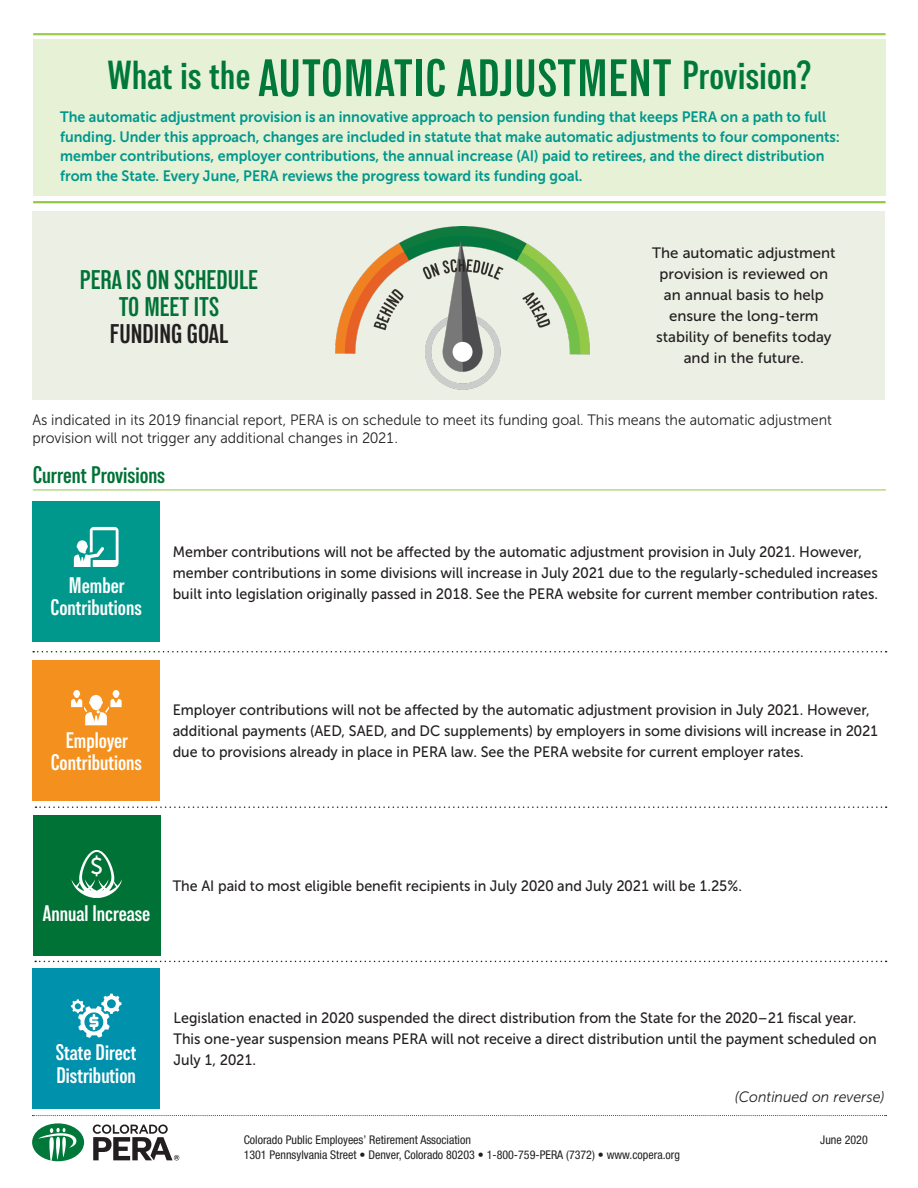
<style>
.page{position:relative;width:918px;height:1188px;background:#fff}
.page>*{position:absolute;margin:0;border:0;box-sizing:border-box;transform-origin:0 0}
.t1{font:600 condensed 40.5px "Lorimer No 2";letter-spacing:.01em;color:#00783a}
.t2{font:600 condensed 27px/27px "Lorimer No 2";color:#007236;text-align:center}
.t3{font:600 condensed 27px "Lorimer No 2";color:#231f20}
.t4{font:600 condensed 24px "Lorimer No 2";color:#007236}
.t5{font:22.95px "Museo Sans 500";color:#fff}
.t6{font:600 condensed 22.5px/22.5px "Lorimer No 2";color:#fff;text-align:center}
.t7{font:15px/21px "Museo Sans 500";color:#231f20;scale:.95 1}
.t8{font:15px/19.5px "Museo Sans 700";color:#00988d;scale:.95 1}
.t9{font:15px/18px "Museo Sans 300";color:#231f20;scale:.95 1}
.t10{font:15px/21px "Museo Sans 500";color:#231f20;text-align:center}
.t11{font:italic 15px "Museo Sans 300";color:#231f20;scale:.95 1}
.t12{font:condensed 12px/15px "Helvetica Neue LT Std";color:#231f20}
.s1{font-size:52.5px}
</style>
<div class="page">
<div style="left:33px;top:815px;width:128px;height:141px;background:#007236"></div>
<svg style="left:71px;top:850px;width:51px;height:48px"></svg>
<div style="left:32px;top:968px;width:128px;height:140px;background:#0091ad"></div>
<svg style="left:71px;top:994px;width:50px;height:44px"></svg>
<svg style="left:32px;top:1123px;width:52px;height:38px"></svg>
<svg style="left:93px;top:1124px;width:86px;height:36px"></svg>
<svg style="left:32px;top:1115px;width:855px;height:1px"></svg>
<div style="left:33px;top:39px;width:853px;height:157px;background:#e6f1d6"></div>
<hr style="left:33px;top:33px;width:853px;height:2px;background:#9ccc48">
<hr style="left:33px;top:201px;width:853px;height:2px;background:#92c846">
<hr style="left:33px;top:490px;width:853px;height:1px;background:#92c846">
<div style="left:32px;top:501px;width:128px;height:140px;background:#00988d"></div>
<svg style="left:74px;top:527px;width:45px;height:40px"></svg>
<div style="left:33px;top:660px;width:127px;height:140px;background:#f4901d"></div>
<svg style="left:71px;top:690px;width:51px;height:35px"></svg>
<svg style="left:33px;top:651px;width:854px;height:1px"></svg>
<svg style="left:36px;top:806px;width:851px;height:2px"></svg>
<svg style="left:35px;top:961px;width:852px;height:1px"></svg>
<div style="left:33px;top:211px;width:852px;height:189px;background:#ebefe4"></div>
<img style="left:335px;top:227px;width:254px;height:163px">
<h1 class="t1" style="left:107px;top:52px;width:706px">What is the <span class="s1">AUTOMATIC ADJUSTMENT</span> Provision?</h1>
<p class="t8" style="left:60px;top:107px;width:822px">The automatic adjustment provision is an innovative approach to pension funding that keeps PERA on a path to full funding. Under this approach, changes are included in statute that make automatic adjustments to four components: member contributions, employer contributions, the annual increase (AI) paid to retirees, and the direct distribution from the State. Every June, PERA reviews the progress toward its funding goal.</p>
<h2 class="t2" style="left:80px;top:265px;width:180px">PERA IS ON SCHEDULE<br>TO MEET ITS</h2>
<h2 class="t3" style="left:110px;top:318px;width:120px">FUNDING GOAL</h2>
<p class="t10" style="left:652px;top:243px;width:185px">The automatic adjustment provision is reviewed on an annual basis to help ensure the long-term stability of benefits today and in the future.</p>
<p class="t9" style="left:32px;top:411px;width:843px">As indicated in its 2019 financial report, PERA is on schedule to meet its funding goal. This means the automatic adjustment provision will not trigger any additional changes in 2021.</p>
<h3 class="t4" style="left:33px;top:461px;width:134px">Current Provisions</h3>
<h3 class="t6" style="left:51px;top:573px;width:93px">Member<br>Contributions</h3>
<p class="t7" style="left:173px;top:542px;width:744px">Member contributions will not be affected by the automatic adjustment provision in July 2021. However, member contributions in some divisions will increase in July 2021 due to the regularly-scheduled increases built into legislation originally passed in 2018. See the PERA website for current member contribution rates.</p>
<h3 class="t6" style="left:51px;top:728px;width:93px">Employer<br>Contributions</h3>
<p class="t7" style="left:173px;top:699px;width:744px">Employer contributions will not be affected by the automatic adjustment provision in July 2021. However, additional payments (AED, SAED, and DC supplements) by employers in some divisions will increase in 2021 due to provisions already in place in PERA law. See the PERA website for current employer rates.</p>
<h3 class="t5" style="left:90px;top:854px;width:14px">$</h3>
<h3 class="t6" style="left:43px;top:901px;width:109px">Annual Increase</h3>
<p class="t7" style="left:173px;top:875px;width:601px">The AI paid to most eligible benefit recipients in July 2020 and July 2021 will be 1.25%.</p>
<h3 class="t6" style="left:56px;top:1041px;width:82px;text-align:left">State Direct<br>Distribution</h3>
<p class="t7" style="left:174px;top:1007px;width:742px">Legislation enacted in 2020 suspended the direct distribution from the State for the 2020–21 fiscal year.<br>This one-year suspension means PERA will not receive a direct distribution until the payment scheduled on<br>July 1, 2021.</p>
<p class="t11" style="left:735px;top:1089px;width:159px">(Continued on reverse)</p>
<p class="t12" style="left:244px;top:1132px;width:438px">Colorado Public Employees’ Retirement Association<br>1301 Pennsylvania Street • Denver, Colorado 80203 • 1-800-759-PERA (7372) • www.copera.org</p>
<p class="t12" style="left:820px;top:1132px;width:49px">June 2020</p>
</div>
